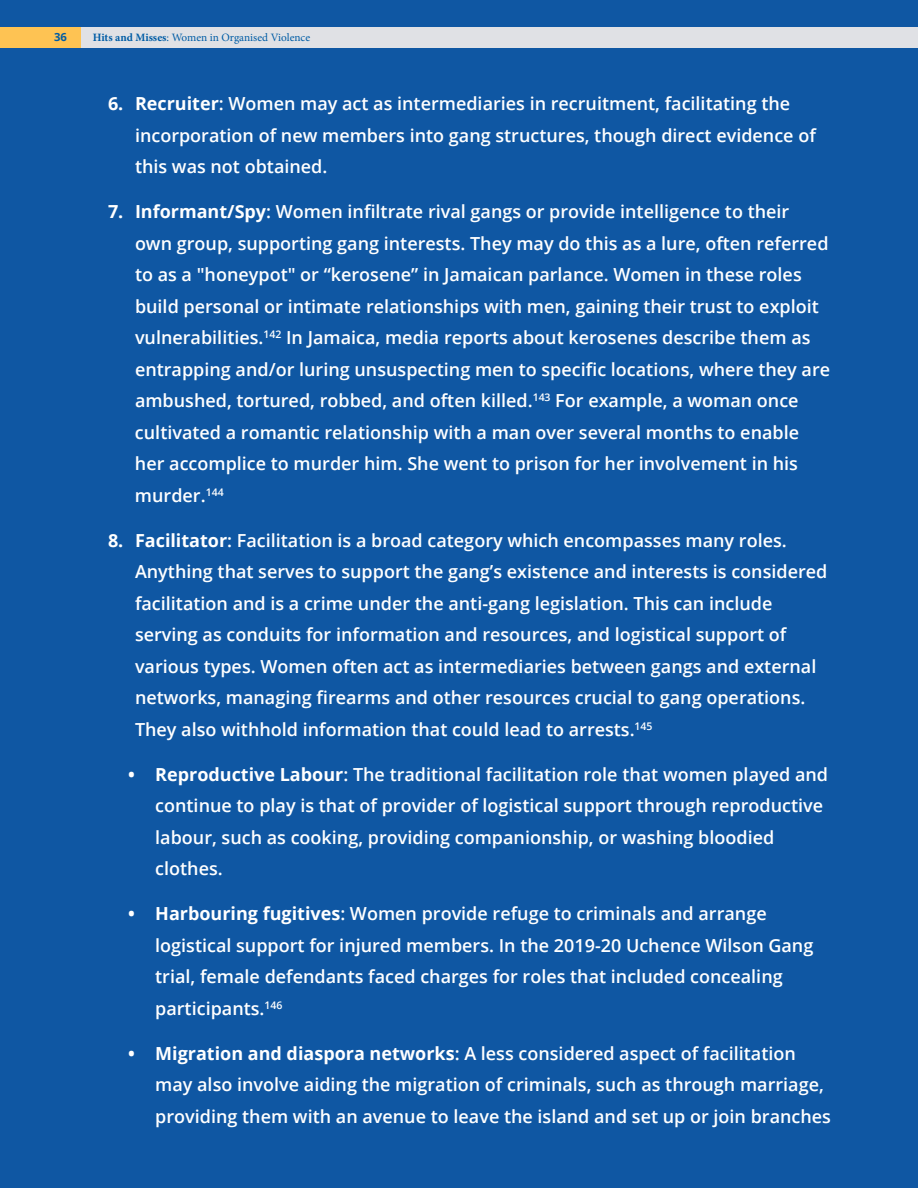
<style>
.page{position:relative;width:918px;height:1188px;background:#0f57a3}
.page>*{position:absolute;margin:0;border:0;box-sizing:border-box;transform-origin:0 0}
.t1{font:600 18px/31.5px "Open Sans";color:#fff}
.t2{font:11.25px "Mignon";color:#005ca5}
.t3{font:700 11.25px "Open Sans";color:#005ca5}
.s1{font-weight:700}
</style>
<div class="page">
<div style="left:0;top:27px;width:918px;height:21px;background:#e0e1e5"></div>
<div style="left:0;top:27px;width:81px;height:21px;background:#fec353"></div>
<p class="t3" style="left:54px;top:29px;width:14px">36</p>
<p class="t2" style="left:93px;top:30px;width:219px"><span class="s1">Hits and Misses</span>: Women in Organised Violence</p>
<p class="t1" style="left:135px;top:88px;width:682px;text-indent:-27px"><span class="s1">6. Recruiter</span>: Women may act as intermediaries in recruitment, facilitating the incorporation of new members into gang structures, though direct evidence of this was not obtained.</p>
<p class="t1" style="left:135px;top:196px;width:697px;text-indent:-27px"><span class="s1">7. Informant/Spy</span>: Women infiltrate rival gangs or provide intelligence to their own group, supporting gang interests. They may do this as a lure, often referred to as a "honeypot" or “kerosene” in Jamaican parlance. Women in these roles build personal or intimate relationships with men, gaining their trust to exploit vulnerabilities.<sup>142</sup> In Jamaica, media reports about kerosenes describe them as entrapping and/or luring unsuspecting men to specific locations, where they are ambushed, tortured, robbed, and often killed.<sup>143</sup> For example, a woman once cultivated a romantic relationship with a man over several months to enable her accomplice to murder him. She went to prison for her involvement in his murder.<sup>144</sup></p>
<p class="t1" style="left:135px;top:524px;width:694px;text-indent:-27px"><span class="s1">8. Facilitator</span>: Facilitation is a broad category which encompasses many roles.<br>Anything that serves to support the gang’s existence and interests is considered facilitation and is a crime under the anti-gang legislation. This can include serving as conduits for information and resources, and logistical support of various types. Women often act as intermediaries between gangs and external networks, managing firearms and other resources crucial to gang operations.<br>They also withhold information that could lead to arrests.<sup>145</sup></p>
<p class="t1" style="left:155px;top:758px;width:674px;text-indent:-27px"><span class="s1">• Reproductive Labour</span>: The traditional facilitation role that women played and continue to play is that of provider of logistical support through reproductive labour, such as cooking, providing companionship, or washing bloodied clothes.</p>
<p class="t1" style="left:155px;top:898px;width:660px;text-indent:-27px"><span class="s1">• Harbouring fugitives</span>: Women provide refuge to criminals and arrange logistical support for injured members. In the 2019-20 Uchence Wilson Gang trial, female defendants faced charges for roles that included concealing participants.<sup>146</sup></p>
<p class="t1" style="left:155px;top:1037px;width:677px;text-indent:-27px"><span class="s1">• Migration and diaspora networks</span>: A less considered aspect of facilitation may also involve aiding the migration of criminals, such as through marriage, providing them with an avenue to leave the island and set up or join branches</p>
</div>
